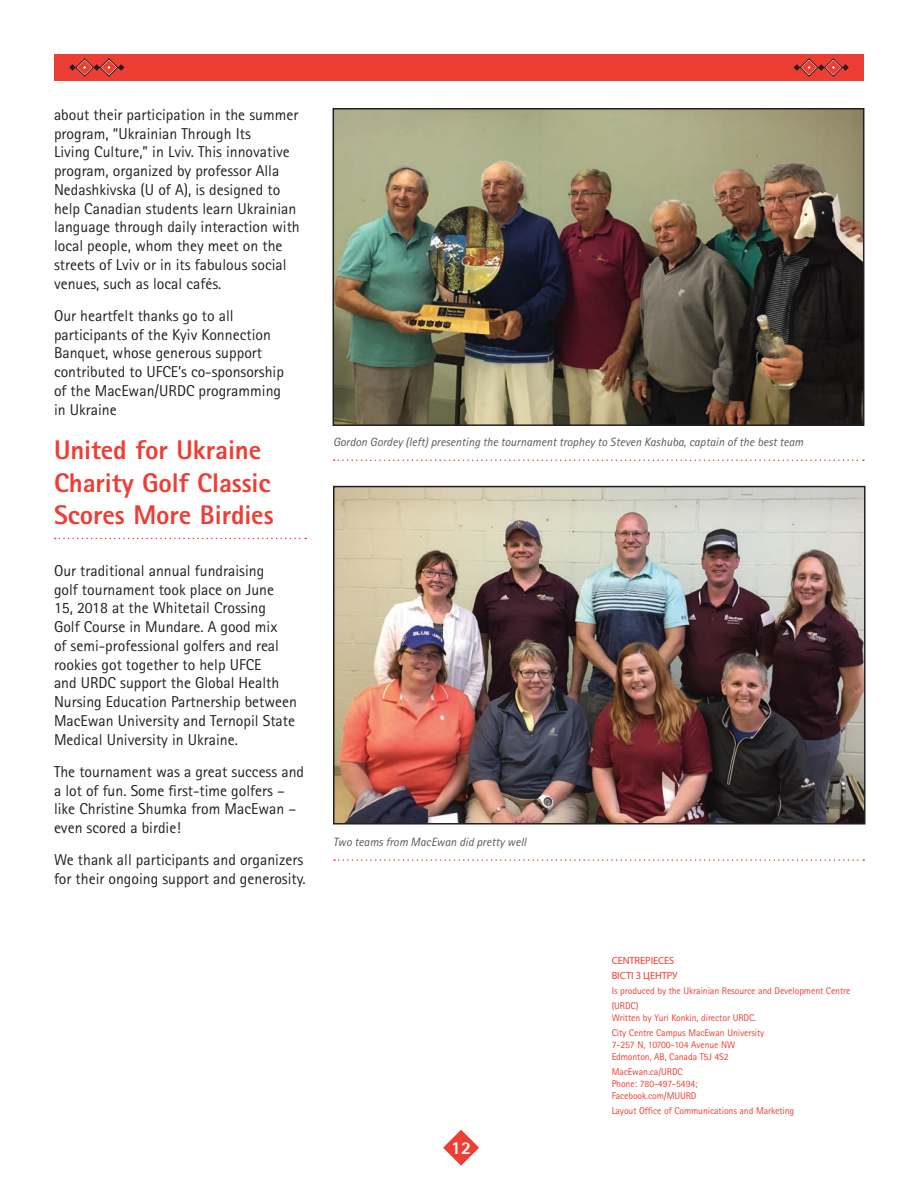
<style>
.page{position:relative;width:918px;height:1188px;background:#fff}
.page>*{position:absolute;margin:0;border:0;box-sizing:border-box;transform-origin:0 0}
.Article_Title{font:800 27px/32.4px "Rotis Sans Serif";letter-spacing:-.005em;color:#ee3e34}
.t1{font:800 18px "Rotis Sans Serif";color:#fff}
.Body_Copy{font:15.75px/18.8px "Rotis Sans Serif";color:#231f20}
.Image_Captions_8pt{font:italic 12px "Rotis Sans Serif";color:#57585a}
.Body_Copy_9pt{font:10.5px/15px "Myriad Pro";letter-spacing:-.01em;color:#ee3e34}
.Body_Copy_9pt-2{font:9.75px/12px "Rotis Sans Serif";letter-spacing:-.01em;color:#ee3e34}
</style>
<div class="page">
<div style="left:54px;top:54px;width:810px;height:27px;background:#ee3e34"></div>
<svg style="left:794px;top:59px;width:55px;height:17px"></svg>
<svg style="left:69px;top:59px;width:55px;height:17px"></svg>
<svg style="left:443px;top:1130px;width:36px;height:36px"></svg>
<svg style="left:55px;top:538px;width:251px;height:1px"></svg>
<img style="left:336px;top:111px;width:525px;height:312px">
<div style="left:333px;top:108px;width:531px;height:318px;border:2px solid #231f20"></div>
<svg style="left:334px;top:459px;width:530px;height:2px"></svg>
<img style="left:336px;top:489px;width:527px;height:333px">
<div style="left:333px;top:486px;width:533px;height:339px;border:2px solid #231f20"></div>
<svg style="left:334px;top:859px;width:530px;height:2px"></svg>
<p class="Body_Copy" style="left:54px;top:105px;width:247px">about their participation in the summer program, “Ukrainian Through Its<br>Living Culture,” in Lviv. This innovative program, organized by professor Alla Nedashkivska (U of A), is designed to help Canadian students learn Ukrainian language through daily interaction with local people, whom they meet on the streets of Lviv or in its fabulous social venues, such as local cafés.</p>
<p class="Body_Copy" style="left:54px;top:306px;width:232px">Our heartfelt thanks go to all participants of the Kyiv Konnection<br>Banquet, whose generous support contributed to UFCE’s co-sponsorship of the MacEwan/URDC programming in Ukraine</p>
<p class="Article_Title" style="left:54px;top:434px;width:221px">United for Ukraine<br>Charity Golf Classic<br>Scores More Birdies</p>
<p class="Body_Copy" style="left:54px;top:561px;width:245px">Our traditional annual fundraising<br>golf tournament took place on June<br>15, 2018 at the Whitetail Crossing<br>Golf Course in Mundare. A good mix<br>of semi-professional golfers and real rookies got together to help UFCE<br>and URDC support the Global Health Nursing Education Partnership between MacEwan University and Ternopil State Medical University in Ukraine.</p>
<p class="Body_Copy" style="left:54px;top:762px;width:252px">The tournament was a great success and a lot of fun. Some first-time golfers – like Christine Shumka from MacEwan – even scored a birdie!</p>
<p class="Body_Copy" style="left:54px;top:851px;width:253px">We thank all participants and organizers for their ongoing support and generosity.</p>
<p class="Image_Captions_8pt" style="left:333px;top:435px;width:472px">Gordon Gordey (left) presenting the tournament trophey to Steven Kashuba, captain of the best team</p>
<p class="Image_Captions_8pt" style="left:333px;top:835px;width:195px">Two teams from MacEwan did pretty well</p>
<p class="t1" style="left:451px;top:1137px;width:22px">12</p>
<p class="Body_Copy_9pt" style="left:612px;top:953px;width:68px">CENTREPIECES<br>ВІСТІ З ЦЕНТРУ</p>
<p class="Body_Copy_9pt-2" style="left:612px;top:983px;width:240px;line-height:15px">Is produced by the Ukrainian Resource and Development Centre (URDC)</p>
<p class="Body_Copy_9pt-2" style="left:612px;top:1010px;width:154px;line-height:15px">Written by Yuri Konkin, director URDC.<br>City Centre Campus MacEwan University</p>
<p class="Body_Copy_9pt-2" style="left:612px;top:1039px;width:125px">7-257 N, 10700-104 Avenue NW<br>Edmonton, AB, Canada T5J 4S2</p>
<p class="Body_Copy_9pt-2" style="left:612px;top:1066px;width:88px">MacEwan.ca/URDC<br>Phone: 780-497-5494;<br>Facebook.com/MUURD</p>
<p class="Body_Copy_9pt-2" style="left:612px;top:1105px;width:184px">Layout Office of Communications and Marketing</p>
</div>
